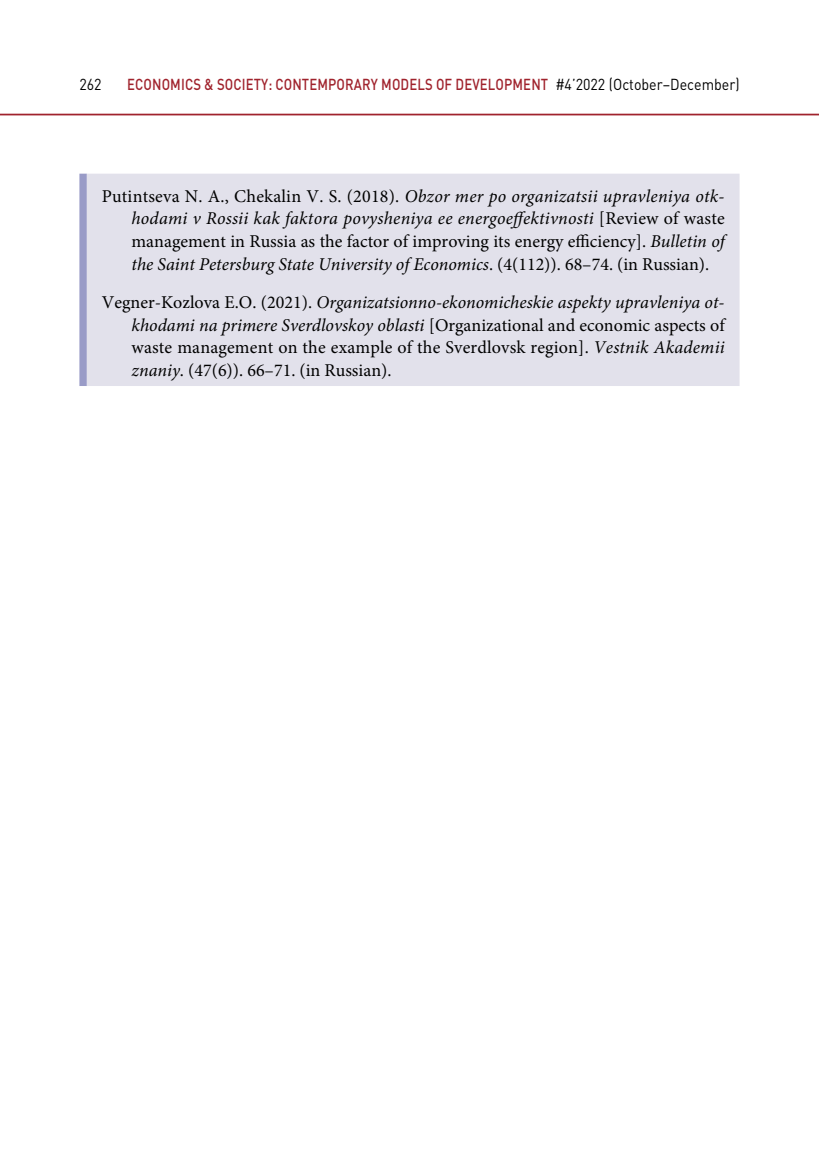
<style>
.page{position:relative;width:819px;height:1166px;background:#fff}
.page>*{position:absolute;margin:0;border:0;box-sizing:border-box;transform-origin:0 0}
.t1{font:italic 18.03px/22.8px "Minion Pro";color:#000;text-align:justify}
.t2{font:18.03px/22.8px "Minion Pro";letter-spacing:.01em;color:#000;text-align:justify}
.t3{font:500 15.75px "DIN Pro";letter-spacing:.01em;color:#a0232d;scale:.83 1}
.t4{font:15.75px "DIN Pro";color:#000;scale:.9 1}
.s1{font-weight:400;color:#000}
.s2{font-style:normal}
.s3{font-style:italic}
</style>
<div class="page">
<hr style="left:0;top:114px;width:819px;height:1px;background:#a0232d">
<svg style="left:79px;top:174px;width:8px;height:212px;background:#a1a2cb"></svg>
<div style="left:87px;top:174px;width:652px;height:212px;background:#e2e1eb"></div>
<p class="t4" style="left:79px;top:75px;width:26px">262</p>
<p class="t3" style="left:127px;top:74px;width:739px">ECONOMICS &amp; SOCIETY: СONTEMPORARY MODELS OF DEVELOPMENT <span class="s1">#4’2022 (October–December)</span></p>
<p class="t1" style="left:131px;top:184px;width:594px;text-indent:-30px"><span class="s2">Putintseva N. A., Chekalin V. S. (2018).</span> Obzor mer po organizatsii upravleniya otk&shy;hodami v Rossii kak faktora povysheniya ee energoeffektivnosti <span class="s2">[Review of waste management in Russia as the factor of improving its energy efficiency].</span> Bulletin of the Saint Petersburg State University of Economics<span class="s2">. (4(112)). 68–74. (in Russian).</span></p>
<p class="t2" style="left:131px;top:291px;width:594px;text-indent:-30px">Vegner-Kozlova E.O. (2021). <span class="s3">Organizatsionno-ekonomicheskie aspekty upravleniya ot&shy;khodami na primere Sverdlovskoy oblasti</span> [Organizational and economic aspects of waste management on the example of the Sverdlovsk region]. <span class="s3">Vestnik Akademii znaniy</span>. (47(6)). 66–71. (in Russian).</p>
</div>
